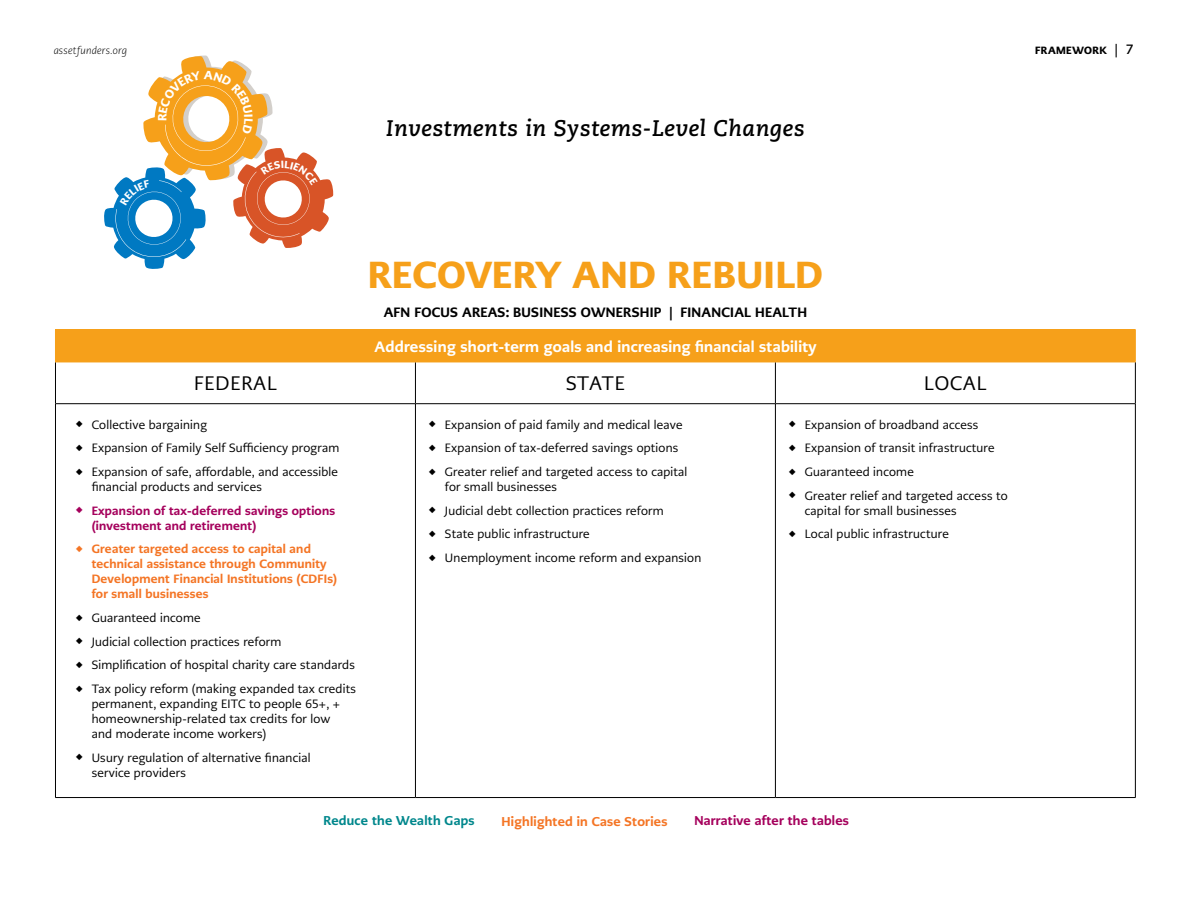
<style>
.page{position:relative;width:1188px;height:918px;background:#fff}
.page>*{position:absolute;margin:0;border:0;box-sizing:border-box;transform-origin:0 0}
.t1{font:900 37.5px "PMN Caecilia Sans Head";letter-spacing:.025em;color:#f6a01a}
.t2{font:italic 700 22.5px "Caecilia";letter-spacing:.02em;color:#000}
.t3{font:19.5px "PMN Caecilia Sans Head";letter-spacing:.05em;color:#000}
.t4{font:800 15px "PMN Caecilia Sans Head";letter-spacing:.02em;color:#fff}
.t5{font:800 13.5px "PMN Caecilia Sans Head";letter-spacing:.02em;color:#000}
.t6{font:800 12.75px "PMN Caecilia Sans Head";letter-spacing:.02em;color:#f47525}
.t7{font:800 12.75px "PMN Caecilia Sans Head";letter-spacing:.02em;color:#a5005c}
.t8{font:800 12.75px "PMN Caecilia Sans Head";letter-spacing:.02em;color:#00878c}
.t9{font:12px/15px "PMN Caecilia Sans Head";letter-spacing:.02em;color:#000}
.t10{font:800 12px/15px "PMN Caecilia Sans Head";letter-spacing:.02em;color:#f47525}
.t11{font:800 12px/15px "PMN Caecilia Sans Head";letter-spacing:.02em;color:#a5005c}
.t12{font:italic 300 10.5px "PMN Caecilia Sans Head";letter-spacing:.03em;color:#000}
.t13{font:900 10.5px "PMN Caecilia Sans Head";letter-spacing:.04em;color:#000}
.s1{font-family:"Caecilia";font-weight:700;font-size:13.5px}
</style>
<div class="page">
<div style="left:55px;top:330px;width:1080px;height:32px;background:#f6a01a"></div>
<hr style="left:1135px;top:404px;width:1px;height:393px;background:#000">
<hr style="left:775px;top:797px;width:361px;height:1px;background:#000">
<hr style="left:55px;top:404px;width:1px;height:393px;background:#000">
<hr style="left:55px;top:797px;width:360px;height:1px;background:#000">
<hr style="left:415px;top:362px;width:1px;height:41px;background:#000">
<hr style="left:775px;top:362px;width:1px;height:41px;background:#000">
<hr style="left:415px;top:404px;width:1px;height:393px;background:#000">
<hr style="left:775px;top:404px;width:1px;height:393px;background:#000">
<hr style="left:415px;top:797px;width:360px;height:1px;background:#000">
<hr style="left:55px;top:362px;width:1px;height:41px;background:#000">
<hr style="left:1135px;top:362px;width:1px;height:41px;background:#000">
<hr style="left:55px;top:403px;width:360px;height:1px;background:#000">
<hr style="left:415px;top:403px;width:360px;height:1px;background:#000">
<hr style="left:775px;top:403px;width:361px;height:1px;background:#000">
<hr style="left:55px;top:329px;width:360px;height:1px;background:#f6a01a">
<hr style="left:415px;top:329px;width:360px;height:1px;background:#f6a01a">
<hr style="left:775px;top:329px;width:361px;height:1px;background:#f6a01a">
<hr style="left:1135px;top:330px;width:1px;height:32px;background:#f6a01a">
<hr style="left:55px;top:362px;width:360px;height:1px;background:#f6a01a">
<hr style="left:415px;top:362px;width:360px;height:1px;background:#f6a01a">
<hr style="left:775px;top:362px;width:361px;height:1px;background:#f6a01a">
<svg style="left:104px;top:55px;width:230px;height:214px"></svg>
<p class="t12" style="left:54px;top:44px;width:75px">assetfunders.org</p>
<p class="t13" style="left:1035px;top:43px;width:100px">FRAMEWORK <span class="s1">| 7</span></p>
<h2 class="t2" style="left:386px;top:115px;width:420px">Investments in Systems-Level Changes</h2>
<h1 class="t1" style="left:368px;top:249px;width:456px">RECOVERY AND REBUILD</h1>
<p class="t5" style="left:384px;top:303px;width:425px">AFN FOCUS AREAS: BUSINESS OWNERSHIP | FINANCIAL HEALTH</p>
<p class="t4" style="left:374px;top:336px;width:443px">Addressing short-term goals and increasing financial stability</p>
<h3 class="t3" style="left:194px;top:371px;width:84px">FEDERAL</h3>
<h3 class="t3" style="left:566px;top:371px;width:60px">STATE</h3>
<h3 class="t3" style="left:924px;top:371px;width:64px">LOCAL</h3>
<p class="t9" style="left:76px;top:417px;width:133px">◆ Collective bargaining</p>
<p class="t9" style="left:76px;top:441px;width:265px">◆ Expansion of Family Self Sufficiency program</p>
<p class="t9" style="left:92px;top:464px;width:248px;text-indent:-16px">◆ Expansion of safe, affordable, and accessible financial products and services</p>
<p class="t11" style="left:92px;top:503px;width:245px;text-indent:-16px">◆ Expansion of tax-deferred savings options (investment and retirement)</p>
<p class="t10" style="left:92px;top:542px;width:247px;text-indent:-16px">◆ Greater targeted access to capital and technical assistance through Community Development Financial Institutions (CDFIs) for small businesses</p>
<p class="t9" style="left:76px;top:610px;width:126px">◆ Guaranteed income</p>
<p class="t9" style="left:76px;top:634px;width:207px">◆ Judicial collection practices reform</p>
<p class="t9" style="left:76px;top:658px;width:281px">◆ Simplification of hospital charity care standards</p>
<p class="t9" style="left:92px;top:681px;width:266px;text-indent:-16px">◆ Tax policy reform (making expanded tax credits permanent, expanding EITC to people 65+, + homeownership-related tax credits for low<br>and moderate income workers)</p>
<p class="t9" style="left:92px;top:750px;width:220px;text-indent:-16px">◆ Usury regulation of alternative financial service providers</p>
<p class="t9" style="left:429px;top:417px;width:255px">◆ Expansion of paid family and medical leave</p>
<p class="t9" style="left:429px;top:441px;width:251px">◆ Expansion of tax-deferred savings options</p>
<p class="t9" style="left:445px;top:464px;width:244px;text-indent:-16px">◆ Greater relief and targeted access to capital for small businesses</p>
<p class="t9" style="left:429px;top:503px;width:236px">◆ Judicial debt collection practices reform</p>
<p class="t9" style="left:429px;top:527px;width:162px">◆ State public infrastructure</p>
<p class="t9" style="left:429px;top:550px;width:274px">◆ Unemployment income reform and expansion</p>
<p class="t9" style="left:789px;top:417px;width:191px">◆ Expansion of broadband access</p>
<p class="t9" style="left:789px;top:441px;width:207px">◆ Expansion of transit infrastructure</p>
<p class="t9" style="left:789px;top:464px;width:126px">◆ Guaranteed income</p>
<p class="t9" style="left:805px;top:488px;width:204px;text-indent:-16px">◆ Greater relief and targeted access to capital for small businesses</p>
<p class="t9" style="left:789px;top:527px;width:161px">◆ Local public infrastructure</p>
<p class="t8" style="left:323px;top:812px;width:153px">Reduce the Wealth Gaps</p>
<p class="t6" style="left:502px;top:813px;width:167px">Highlighted in Case Stories</p>
<p class="t7" style="left:694px;top:812px;width:156px">Narrative after the tables</p>
</div>
